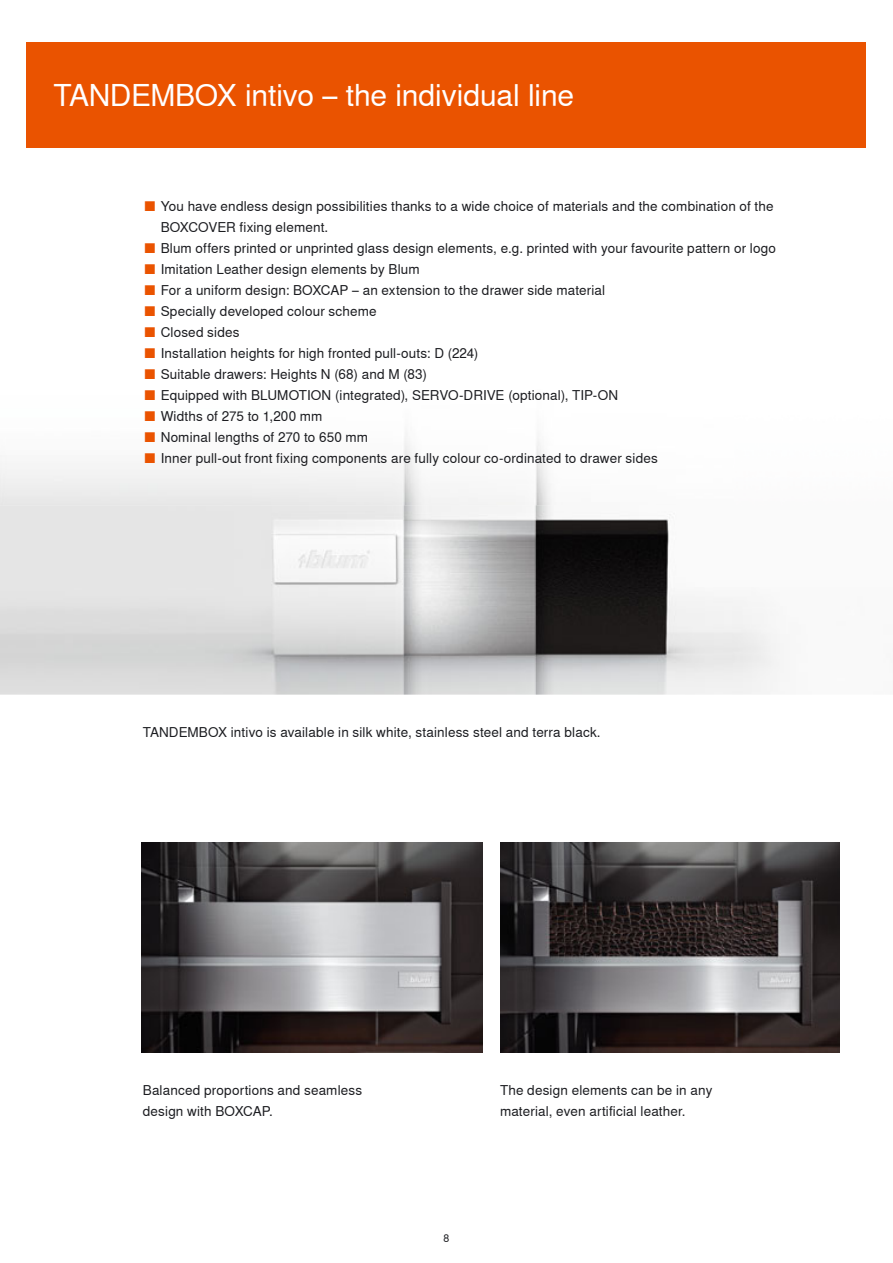
<style>
.page{position:relative;width:893px;height:1263px;background:#fff}
.page>*{position:absolute;margin:0;border:0;box-sizing:border-box;transform-origin:0 0}
.t1{font:30px "Nimbus Sans Global";letter-spacing:-.005em;color:#fff}
.t2{font:13.5px/21px "Nimbus Sans Global";letter-spacing:.01em;color:#1b1c20}
.t3{font:10.5px "Nimbus Sans Global";color:#1b1c20}
.s1{font-size:17.25px;color:#ea5300}
</style>
<div class="page">
<img style="left:142px;top:842px;width:340px;height:210px">
<img style="left:500px;top:842px;width:339px;height:210px">
<div style="left:27px;top:42px;width:839px;height:105px;background:#ea5300"></div>
<img style="left:0;top:505px;width:780px;height:190px">
<img style="left:0;top:433px;width:552px;height:72px">
<h1 class="t1" style="left:54px;top:76px;width:522px">TANDEMBOX intivo – the individual line</h1>
<p class="t2" style="left:161px;top:195px;width:614px;text-indent:-18px"><span class="s1">■</span> You have endless design possibilities thanks to a wide choice of materials and the combination of the<br>BOXCOVER fixing element.</p>
<p class="t2" style="left:143px;top:237px;width:635px"><span class="s1">■</span> Blum offers printed or unprinted glass design elements, e.g. printed with your favourite pattern or logo</p>
<p class="t2" style="left:143px;top:258px;width:278px"><span class="s1">■</span> Imitation Leather design elements by Blum</p>
<p class="t2" style="left:143px;top:279px;width:464px"><span class="s1">■</span> For a uniform design: BOXCAP – an extension to the drawer side material</p>
<p class="t2" style="left:143px;top:300px;width:235px"><span class="s1">■</span> Specially developed colour scheme</p>
<p class="t2" style="left:143px;top:321px;width:98px"><span class="s1">■</span> Closed sides</p>
<p class="t2" style="left:143px;top:342px;width:337px"><span class="s1">■</span> Installation heights for high fronted pull-outs: D (224)</p>
<p class="t2" style="left:143px;top:363px;width:286px"><span class="s1">■</span> Suitable drawers: Heights N (68) and M (83)</p>
<p class="t2" style="left:143px;top:384px;width:477px"><span class="s1">■</span> Equipped with BLUMOTION (integrated), SERVO-DRIVE (optional), TIP-ON</p>
<p class="t2" style="left:143px;top:405px;width:181px"><span class="s1">■</span> Widths of 275 to 1,200 mm</p>
<p class="t2" style="left:143px;top:426px;width:227px"><span class="s1">■</span> Nominal lengths of 270 to 650 mm</p>
<p class="t2" style="left:143px;top:447px;width:516px"><span class="s1">■</span> Inner pull-out front fixing components are fully colour co-ordinated to drawer sides</p>
<p class="t2" style="left:143px;top:721px;width:459px">TANDEMBOX intivo is available in silk white, stainless steel and terra black.</p>
<p class="t2" style="left:143px;top:1079px;width:221px">Balanced proportions and seamless design with BOXCAP.</p>
<p class="t2" style="left:500px;top:1079px;width:214px">The design elements can be in any material, even artificial leather.</p>
<p class="t3" style="left:444px;top:1232px;width:7px">8</p>
</div>
